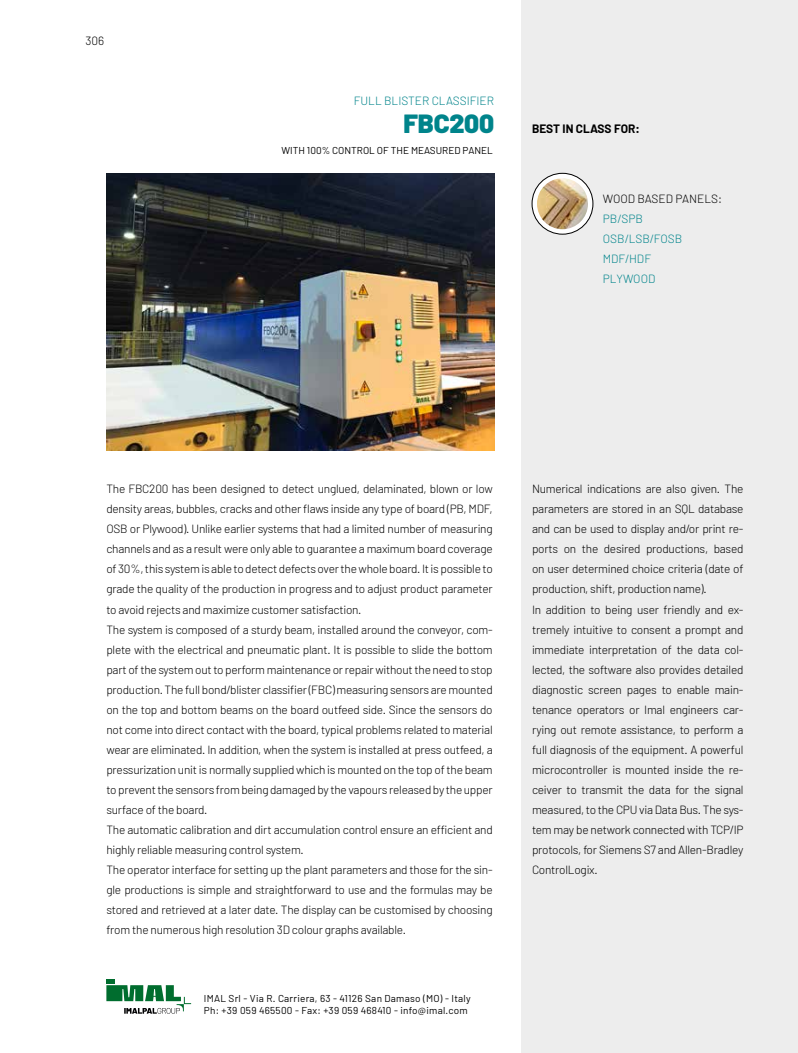
<style>
.page{position:relative;width:798px;height:1053px;background:#fff}
.page>*{position:absolute;margin:0;border:0;box-sizing:border-box;transform-origin:0 0}
.t1{font:900 26.25px "Barlow";letter-spacing:-.01em;color:#00848b}
.t2{font:300 11.88px/20px "Barlow";letter-spacing:-.02em;color:#000}
.t3{font:300 11.88px/20px "Barlow";color:#00848b}
.t4{font:300 11.88px "Barlow";color:#000}
.t5{font:700 11.88px "Barlow";color:#000}
.t6{font:10px/12px "Barlow";letter-spacing:.025em;color:#000}
.t7{font:10px "Barlow";color:#000}
</style>
<div class="page">
<div style="left:521px;top:0;width:276px;height:1052px;background:#ededed"></div>
<svg style="left:532px;top:173px;width:60px;height:61px"></svg>
<div style="left:531px;top:173px;width:61px;height:61px;border:1px solid #000;border-radius:50%"></div>
<img style="left:536px;top:178px;width:51px;height:51px;border-radius:25px">
<img style="left:106px;top:173px;width:388px;height:277px">
<svg style="left:106px;top:979px;width:85px;height:34px"></svg>
<p class="t2" style="left:85px;top:30px;width:20px">306</p>
<p class="t3" style="left:353px;top:90px;width:142px">FULL BLISTER CLASSIFIER</p>
<h1 class="t1" style="left:403px;top:107px;width:92px">FBC200</h1>
<p class="t7" style="left:281px;top:144px;width:213px">WITH 100% CONTROL OF THE MEASURED PANEL</p>
<p class="t5" style="left:531px;top:122px;width:109px">BEST IN CLASS FOR:</p>
<p class="t4" style="left:602px;top:191px;width:120px">WOOD BASED PANELS:</p>
<p class="t3" style="left:602px;top:208px;width:81px">PB/SPB<br>OSB/LSB/FOSB<br>MDF/HDF<br>PLYWOOD</p>
<p class="t2" style="left:106px;top:479px;width:388px">The FBC200 has been designed to detect unglued, delaminated, blown or low density areas, bubbles, cracks and other flaws inside any type of board (PB, MDF, OSB or Plywood). Unlike earlier systems that had a limited number of measuring channels and as a result were only able to guarantee a maximum board coverage of 30%, this system is able to detect defects over the whole board. It is possible to grade the quality of the production in progress and to adjust product parameter to avoid rejects and maximize customer satisfaction.<br>The system is composed of a sturdy beam, installed around the conveyor, com&shy;plete with the electrical and pneumatic plant. It is possible to slide the bottom part of the system out to perform maintenance or repair without the need to stop production. The full bond/blister classifier (FBC) measuring sensors are mounted on the top and bottom beams on the board outfeed side. Since the sensors do not come into direct contact with the board, typical problems related to material wear are eliminated. In addition, when the system is installed at press outfeed, a pressurization unit is normally supplied which is mounted on the top of the beam to prevent the sensors from being damaged by the vapours released by the upper surface of the board.<br>The automatic calibration and dirt accumulation control ensure an efficient and highly reliable measuring control system.<br>The operator interface for setting up the plant parameters and those for the sin&shy;gle productions is simple and straightforward to use and the formulas may be stored and retrieved at a later date. The display can be customised by choosing from the numerous high resolution 3D colour graphs available.</p>
<p class="t6" style="left:204px;top:991px;width:268px">IMAL Srl - Via R. Carriera, 63 - 41126 San Damaso (MO) - Italy<br>Ph: +39 059 465500 - Fax: +39 059 468410 - info@imal.com</p>
<p class="t2" style="left:531px;top:479px;width:213px">Numerical indications are also given. The parameters are stored in an SQL database and can be used to display and/or print re&shy;ports on the desired productions, based on user determined choice criteria (date of production, shift, production name).<br>In addition to being user friendly and ex&shy;tremely intuitive to consent a prompt and immediate interpretation of the data col&shy;lected, the software also provides detailed diagnostic screen pages to enable main&shy;tenance operators or Imal engineers car&shy;rying out remote assistance, to perform a full diagnosis of the equipment. A powerful microcontroller is mounted inside the re&shy;ceiver to transmit the data for the signal measured, to the CPU via Data Bus. The sys&shy;tem may be network connected with TCP/IP protocols, for Siemens S7 and Allen-Bradley ControlLogix.</p>
</div>
